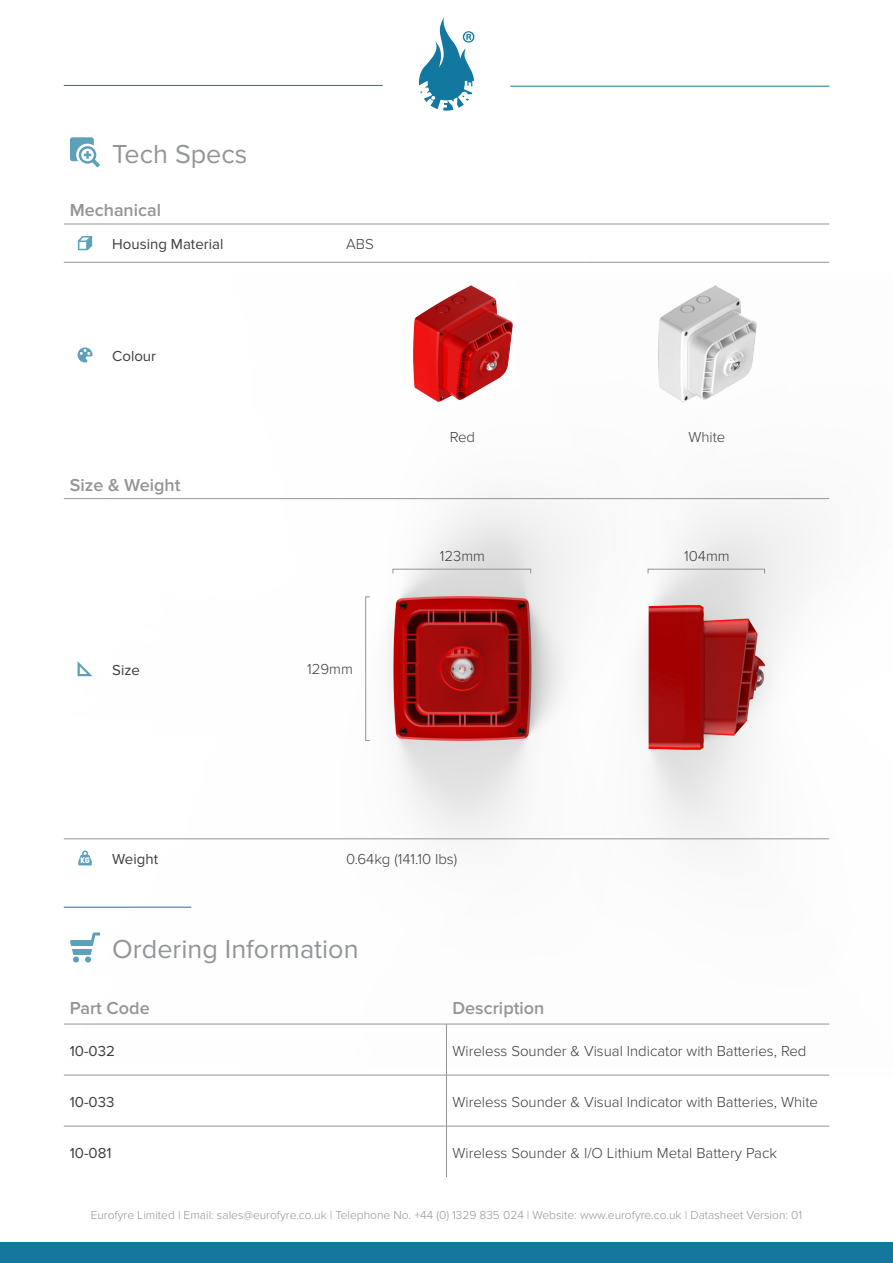
<style>
.page{position:relative;width:893px;height:1263px;background:#fff}
.page>*{position:absolute;margin:0;border:0;box-sizing:border-box;transform-origin:0 0}
.Sub_Header{font:27px "Proxima Nova";color:#929597}
.t1{font:600 18px "Proxima Nova";color:#929597}
.t2{font:300 15px "Proxima Nova";color:#3d3d3e}
.t3{font:15px "Proxima Nova";color:#3d3d3e}
.t4{font:300 12px "Proxima Nova";color:#929597}
</style>
<div class="page">
<div style="left:0;top:1242px;width:893px;height:21px;background:#13779e"></div>
<hr style="left:64px;top:85px;width:319px;height:1px;background:#13779e">
<svg style="left:419px;top:17px;width:55px;height:94px"></svg>
<hr style="left:510px;top:86px;width:319px;height:1px;background:#13779e">
<img style="left:131px;top:498px;width:699px;height:578px">
<hr style="left:446px;top:1024px;width:1px;height:51px;background:#929597">
<hr style="left:64px;top:1075px;width:382px;height:1px;background:#929597">
<hr style="left:446px;top:1075px;width:383px;height:1px;background:#929597">
<hr style="left:446px;top:1075px;width:1px;height:51px;background:#929597">
<hr style="left:64px;top:1126px;width:382px;height:1px;background:#929597">
<hr style="left:446px;top:1126px;width:383px;height:1px;background:#929597">
<hr style="left:446px;top:1126px;width:1px;height:51px;background:#929597">
<hr style="left:64px;top:1024px;width:382px;height:1px;background:#929597">
<hr style="left:446px;top:1024px;width:383px;height:1px;background:#929597">
<svg style="left:70px;top:932px;width:30px;height:30px"></svg>
<svg style="left:70px;top:137px;width:30px;height:31px"></svg>
<hr style="left:64px;top:907px;width:127px;height:1px;background:#13779e">
<hr style="left:64px;top:498px;width:42px;height:1px;background:#929597">
<hr style="left:106px;top:498px;width:234px;height:1px;background:#929597">
<hr style="left:340px;top:498px;width:245px;height:1px;background:#929597">
<hr style="left:585px;top:498px;width:244px;height:1px;background:#929597">
<hr style="left:64px;top:838px;width:42px;height:1px;background:#929597">
<hr style="left:106px;top:838px;width:234px;height:1px;background:#929597">
<hr style="left:340px;top:838px;width:245px;height:1px;background:#929597">
<hr style="left:585px;top:838px;width:244px;height:1px;background:#929597">
<hr style="left:64px;top:224px;width:42px;height:1px;background:#929597">
<hr style="left:106px;top:224px;width:234px;height:1px;background:#929597">
<hr style="left:340px;top:224px;width:245px;height:1px;background:#929597">
<hr style="left:585px;top:224px;width:244px;height:1px;background:#929597">
<hr style="left:64px;top:262px;width:42px;height:1px;background:#929597">
<hr style="left:106px;top:262px;width:234px;height:1px;background:#929597">
<hr style="left:340px;top:262px;width:245px;height:1px;background:#929597">
<hr style="left:585px;top:262px;width:244px;height:1px;background:#929597">
<svg style="left:78px;top:236px;width:14px;height:14px"></svg>
<svg style="left:78px;top:347px;width:15px;height:15px"></svg>
<img style="left:413px;top:285px;width:100px;height:118px">
<img style="left:658px;top:285px;width:99px;height:118px">
<svg style="left:78px;top:662px;width:14px;height:14px"></svg>
<svg style="left:78px;top:850px;width:14px;height:15px"></svg>
<div style="left:393px;top:569px;width:138px;height:5px;border:1px solid #929597"></div>
<div style="left:365px;top:596px;width:5px;height:145px;border:1px solid #929597"></div>
<div style="left:648px;top:569px;width:117px;height:5px;border:1px solid #929597"></div>
<p class="Sub_Header" style="left:112px;top:139px;width:137px">Tech Specs</p>
<p class="t1" style="left:70px;top:200px;width:93px">Mechanical</p>
<p class="t3" style="left:112px;top:235px;width:113px">Housing Material</p>
<p class="t2" style="left:346px;top:235px;width:29px">ABS</p>
<p class="t3" style="left:112px;top:347px;width:45px">Colour</p>
<p class="t1" style="left:70px;top:474px;width:112px">Size &amp; Weight</p>
<p class="t3" style="left:112px;top:661px;width:29px">Size</p>
<p class="t2" style="left:307px;top:660px;width:47px">129mm</p>
<p class="t2" style="left:450px;top:428px;width:27px">Red</p>
<p class="t2" style="left:688px;top:428px;width:38px">White</p>
<p class="t2" style="left:440px;top:547px;width:47px">123mm</p>
<p class="t2" style="left:684px;top:547px;width:47px">104mm</p>
<p class="t3" style="left:112px;top:850px;width:47px">Weight</p>
<p class="t2" style="left:346px;top:850px;width:113px">0.64kg (141.10 Ibs)</p>
<p class="Sub_Header" style="left:112px;top:934px;width:248px">Ordering Information</p>
<p class="t1" style="left:70px;top:998px;width:81px">Part Code</p>
<p class="t1" style="left:452px;top:998px;width:93px">Description</p>
<p class="t3" style="left:70px;top:1042px;width:47px">10-032</p>
<p class="t2" style="left:452px;top:1042px;width:356px">Wireless Sounder &amp; Visual Indicator with Batteries, Red</p>
<p class="t3" style="left:70px;top:1093px;width:46px">10-033</p>
<p class="t2" style="left:452px;top:1093px;width:367px">Wireless Sounder &amp; Visual Indicator with Batteries, White</p>
<p class="t3" style="left:70px;top:1144px;width:43px">10-081</p>
<p class="t2" style="left:452px;top:1144px;width:326px">Wireless Sounder &amp; I/O Lithium Metal Battery Pack</p>
<p class="t4" style="left:91px;top:1208px;width:713px">Eurofyre Limited | Email: sales@eurofyre.co.uk | Telephone No. +44 (0) 1329 835 024 | Website: www.eurofyre.co.uk | Datasheet Version: 01</p>
</div>
